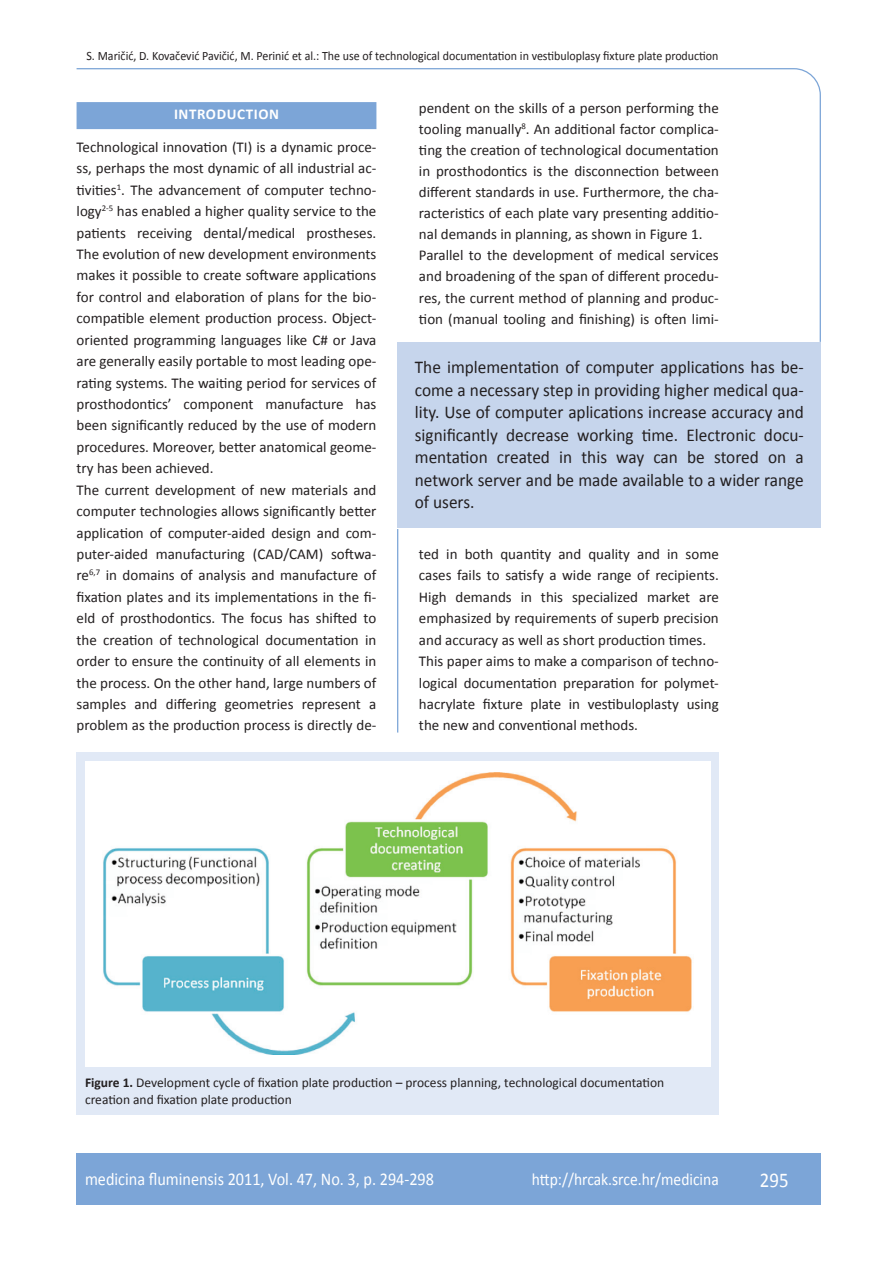
<style>
.page{position:relative;width:889px;height:1268px;background:#fff}
.page>*{position:absolute;margin:0;border:0;box-sizing:border-box;transform-origin:0 0}
.t1{font:21px "Calibri";color:#fff;scale:.9 1}
.anterfile{font:18px/22.5px "Calibri";color:#231f20;text-align:justify;scale:.96 1}
.t2{font:18px "Calibri";color:#fff;scale:.9 1}
.t3{font:17.25px "Calibri";color:#fff;scale:.9 1}
.osnovni_tekst{font:15px/21.5px "Calibri";color:#231f20;text-align:justify}
.naslov_ruler{font:700 15px "Calibri";letter-spacing:.04em;color:#fff}
.potpis_slika{font:13.5px/16.5px "Calibri";color:#231f20}
.glava{font:12.75px "Calibri";color:#231f20;scale:.94 1}
.s1{font-weight:700}
</style>
<div class="page">
<svg style="left:76px;top:68px;width:745px;height:275px"></svg>
<hr style="left:397px;top:529px;width:1px;height:203px;background:#7ca5d7">
<div style="left:77px;top:1152px;width:744px;height:51px;background:#7ca5d7"></div>
<div style="left:398px;top:342px;width:423px;height:186px;background:#c6d5ec"></div>
<div style="left:77px;top:752px;width:642px;height:362px;background:#e1e9f6"></div>
<div style="left:85px;top:760px;width:625px;height:306px;background:#fff"></div>
<img style="left:103px;top:772px;width:589px;height:282px">
<div style="left:77px;top:102px;width:299px;height:27px;background:#7ca5d7"></div>
<p class="glava" style="left:86px;top:47px;width:674px">S. Maričić, D. Kovačević Pavičić, M. Perinić et al.: The use of technological documentation in vestibuloplasy fixture plate production</p>
<p class="naslov_ruler" style="left:174px;top:105px;width:106px">INTRODUCTION</p>
<p class="osnovni_tekst" style="left:77px;top:135px;width:301px">Technological innovation (TI) is a dynamic proce&shy;ss, perhaps the most dynamic of all industrial ac&shy;tivities<sup>1</sup>. The advancement of computer techno&shy;logy<sup>2-5</sup> has enabled a higher quality service to the patients receiving dental/medical prostheses.<br>The evolution of new development environments makes it possible to create software applications for control and elaboration of plans for the bio&shy;compatible element production process. Object&shy;oriented programming languages like C# or Java are generally easily portable to most leading ope&shy;rating systems. The waiting period for services of prosthodontics’ component manufacture has been significantly reduced by the use of modern procedures. Moreover, better anatomical geome&shy;try has been achieved.</p>
<p class="osnovni_tekst" style="left:77px;top:478px;width:301px">The current development of new materials and computer technologies allows significantly better application of computer-aided design and com&shy;puter-aided manufacturing (CAD/CAM) softwa&shy;re<sup>6,7</sup> in domains of analysis and manufacture of fixation plates and its implementations in the fi&shy;eld of prosthodontics. The focus has shifted to the creation of technological documentation in order to ensure the continuity of all elements in the process. On the other hand, large numbers of samples and differing geometries represent a problem as the production process is directly de-</p>
<p class="osnovni_tekst" style="left:419px;top:97px;width:301px;line-height:21px">pendent on the skills of a person performing the tooling manually<sup>8</sup>. An additional factor complica&shy;ting the creation of technological documentation in prosthodontics is the disconnection between different standards in use. Furthermore, the cha&shy;racteristics of each plate vary presenting additio&shy;nal demands in planning, as shown in Figure 1.</p>
<p class="osnovni_tekst" style="left:419px;top:244px;width:301px;line-height:21px">Parallel to the development of medical services and broadening of the span of different procedu&shy;res, the current method of planning and produc&shy;tion (manual tooling and finishing) is often limi-</p>
<p class="anterfile" style="left:415px;top:355px;width:407px">The implementation of computer applications has be&shy;come a necessary step in providing higher medical qua&shy;lity. Use of computer aplications increase accuracy and significantly decrease working time. Electronic docu&shy;mentation created in this way can be stored on a network server and be made available to a wider range of users.</p>
<p class="osnovni_tekst" style="left:419px;top:542px;width:301px">ted in both quantity and quality and in some cases fails to satisfy a wide range of recipients.<br>High demands in this specialized market are emphasized by requirements of superb precision and accuracy as well as short production times.</p>
<p class="osnovni_tekst" style="left:419px;top:649px;width:301px">This paper aims to make a comparison of techno&shy;logical documentation preparation for polymet&shy;hacrylate fixture plate in vestibuloplasty using the new and conventional methods.</p>
<p class="potpis_slika" style="left:85px;top:1073px;width:580px"><span class="s1">Figure 1.</span> Development cycle of fixation plate production – process planning, technological documentation creation and fixation plate production</p>
<p class="t2" style="left:85px;top:1167px;width:389px">medicina fluminensis 2011, Vol. 47, No. 3, p. 294-298</p>
<p class="t3" style="left:532px;top:1168px;width:209px">http://hrcak.srce.hr/medicina</p>
<p class="t1" style="left:760px;top:1166px;width:33px">295</p>
</div>
